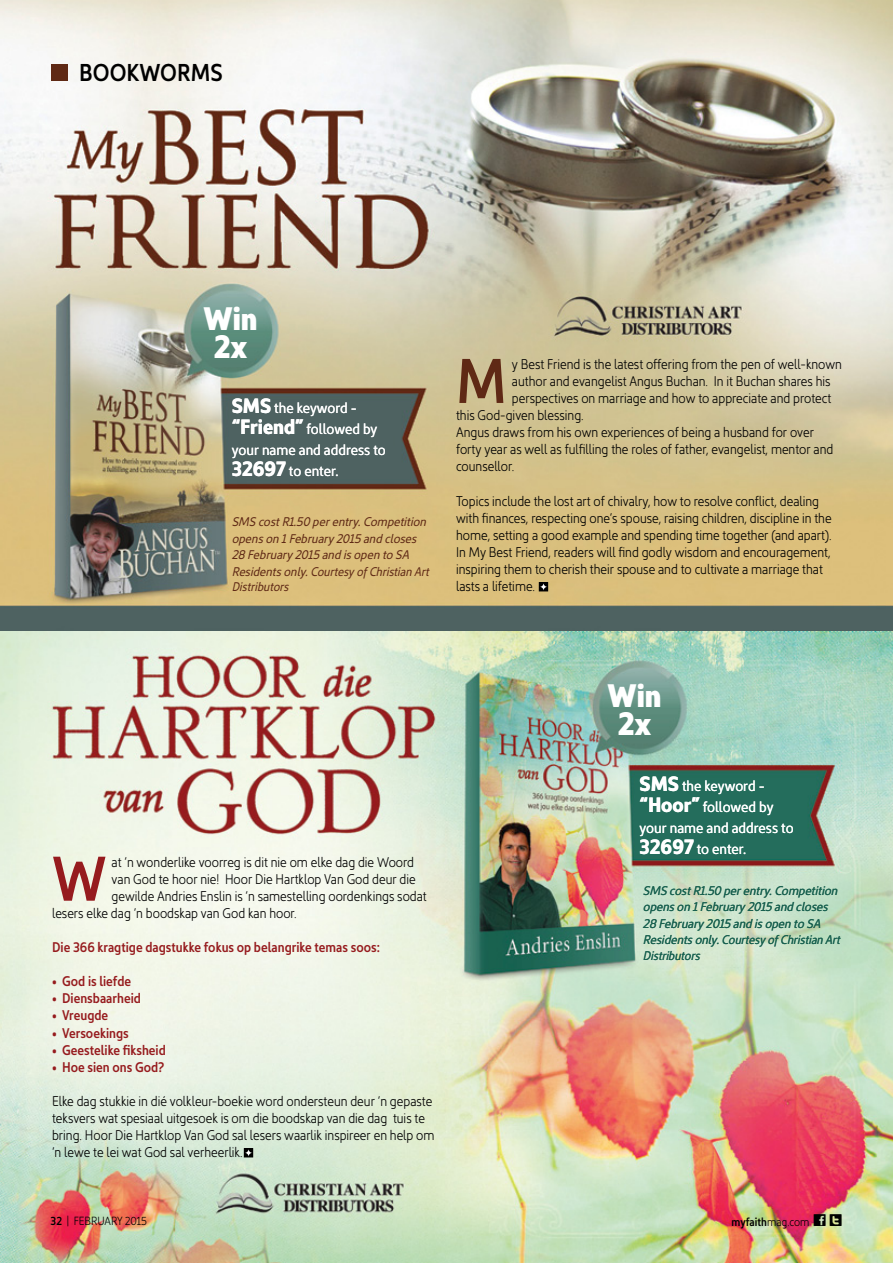
<style>
.page{position:relative;width:893px;height:1263px;background:#fff}
.page>*{position:absolute;margin:0;border:0;box-sizing:border-box;transform-origin:0 0}
.t1{font:63.9px "Kyrial Sans Pro Semi Bold Cond";color:#5f2915}
.t2{font:63.9px "Kyrial Sans Pro Semi Bold Cond";color:#961b1e}
.t3{font:33px/28.5px "Kyrial Sans Pro Black Cond";color:#fff;text-align:center}
.t4{font:24.75px "Kyrial Sans Pro Semi Bold Cond";color:#000}
.t5{font:15px/21px "Kyrial Sans Pro Regular Cond";color:#fff;scale:1.05 1}
.t6{font:14.25px/17.1px "Kyrial Sans Pro Light Cond";color:#000}
.t7{font:14.25px "Kyrial Sans Pro Semi Bold Cond";color:#961b1e}
.t8{font:italic 12.75px/16.5px "Kyrial Sans Pro Regular Cond";color:#5f2915;scale:1.05 1}
.t9{font:italic 12.75px/16.5px "Kyrial Sans Pro Regular Cond";color:#196150;scale:1.05 1}
.t10{font:italic 12.75px "Kyrial Sans Pro Regular Cond";color:#5f2915}
.t11{font:italic 12.75px "Kyrial Sans Pro Regular Cond";color:#196150}
.t12{font:12px "Kyrial Sans Pro Semi Bold Cond";color:#000}
.t13{font:12px "Kyrial Sans Pro Light Cond";color:#000}
.s1{font-family:"Kyrial Sans Pro Bold Cond";font-size:21px}
.s2{font-family:"Kyrial Sans Pro Semi Bold Cond"}
.s3{font-family:"Kyrial Sans Pro Light Cond"}
.s4{font-family:"Social Logos";font-size:21px}
</style>
<div class="page">
<img style="left:0;top:0;width:893px;height:1263px">
<div style="left:51px;top:64px;width:17px;height:16px;background:#5f2915"></div>
<div style="left:539px;top:582px;width:9px;height:9px;border:1px solid #000"></div>
<svg style="left:540px;top:583px;width:7px;height:8px"></svg>
<div style="left:244px;top:1148px;width:9px;height:9px;border:1px solid #000"></div>
<svg style="left:245px;top:1149px;width:7px;height:8px"></svg>
<h3 class="t4" style="left:79px;top:54px;width:145px">BOOKWORMS</h3>
<h2 class="t3" style="left:204px;top:301px;width:56px">Win<br>2x</h2>
<p class="t5" style="left:232px;top:397px;width:148px"><span class="s1">SMS</span> the keyword - <span class="s1">“Friend”</span> followed by your name and address to<br><span class="s1">32697</span> to enter.</p>
<p class="t8" style="left:232px;top:513px;width:189px">SMS cost R1.50 per entry. Competition opens on 1 February 2015 and closes 28 February 2015 and is open to SA Residents only. Courtesy of Christian Art</p>
<p class="t10" style="left:232px;top:578px;width:58px">Distributors</p>
<h1 class="t1" style="left:456px;top:335px;width:52px">M</h1>
<p class="t6" style="left:512px;top:354px;width:332px">y Best Friend is the latest offering from the pen of well-known</p>
<p class="t6" style="left:512px;top:371px;width:320px">author and evangelist Angus Buchan. In it Buchan shares his</p>
<p class="t6" style="left:512px;top:388px;width:321px">perspectives on marriage and how to appreciate and protect</p>
<p class="t6" style="left:456px;top:405px;width:129px">this God-given blessing.</p>
<p class="t6" style="left:456px;top:422px;width:359px">Angus draws from his own experiences of being a husband for over</p>
<p class="t6" style="left:456px;top:439px;width:379px">forty year as well as fulfilling the roles of father, evangelist, mentor and</p>
<p class="t6" style="left:456px;top:456px;width:60px">counsellor.</p>
<p class="t6" style="left:456px;top:491px;width:377px">Topics include the lost art of chivalry, how to resolve conflict, dealing with finances, respecting one’s spouse, raising children, discipline in the home, setting a good example and spending time together (and apart).<br>In My Best Friend, readers will find godly wisdom and encouragement, inspiring them to cherish their spouse and to cultivate a marriage that lasts a lifetime.</p>
<h1 class="t2" style="left:52px;top:832px;width:56px">W</h1>
<p class="t6" style="left:112px;top:852px;width:304px">at ‘n wonderlike voorreg is dit nie om elke dag die Woord</p>
<p class="t6" style="left:112px;top:869px;width:306px">van God te hoor nie! Hoor Die Hartklop Van God deur die</p>
<p class="t6" style="left:112px;top:886px;width:317px">gewilde Andries Enslin is ‘n samestelling oordenkings sodat</p>
<p class="t6" style="left:52px;top:903px;width:246px">lesers elke dag ‘n boodskap van God kan hoor.</p>
<p class="t7" style="left:52px;top:937px;width:329px">Die 366 kragtige dagstukke fokus op belangrike temas soos:</p>
<p class="t7" style="left:52px;top:971px;width:81px">• God is liefde</p>
<p class="t7" style="left:52px;top:988px;width:90px">• Diensbaarheid</p>
<p class="t7" style="left:52px;top:1005px;width:58px">• Vreugde</p>
<p class="t7" style="left:52px;top:1022px;width:78px">• Versoekings</p>
<p class="t7" style="left:52px;top:1039px;width:115px">• Geestelike fiksheid</p>
<p class="t7" style="left:52px;top:1056px;width:114px">• Hoe sien ons God?</p>
<p class="t6" style="left:52px;top:1091px;width:384px">Elke dag stukkie in dié volkleur-boekie word ondersteun deur ‘n gepaste teksvers wat spesiaal uitgesoek is om die boodskap van die dag tuis te bring. Hoor Die Hartklop Van God sal lesers waarlik inspireer en help om ‘n lewe te lei wat God sal verheerlik.</p>
<h2 class="t3" style="left:607px;top:678px;width:56px">Win<br>2x</h2>
<p class="t5" style="left:639px;top:774px;width:148px"><span class="s1">SMS</span> the keyword - <span class="s1">“Hoor”</span> followed by your name and address to<br><span class="s1">32697</span> to enter.</p>
<p class="t9" style="left:643px;top:881px;width:189px">SMS cost R1.50 per entry. Competition opens on 1 February 2015 and closes 28 February 2015 and is open to SA Residents only. Courtesy of Christian Art</p>
<p class="t11" style="left:643px;top:946px;width:58px">Distributors</p>
<p class="t13" style="left:51px;top:1212px;width:98px"><span class="s2">32</span> | FEBRUARY 2015</p>
<p class="t12" style="left:732px;top:1213px;width:114px">myfaith<span class="s3">mag.com</span> <span class="s4">CL</span></p>
</div>
